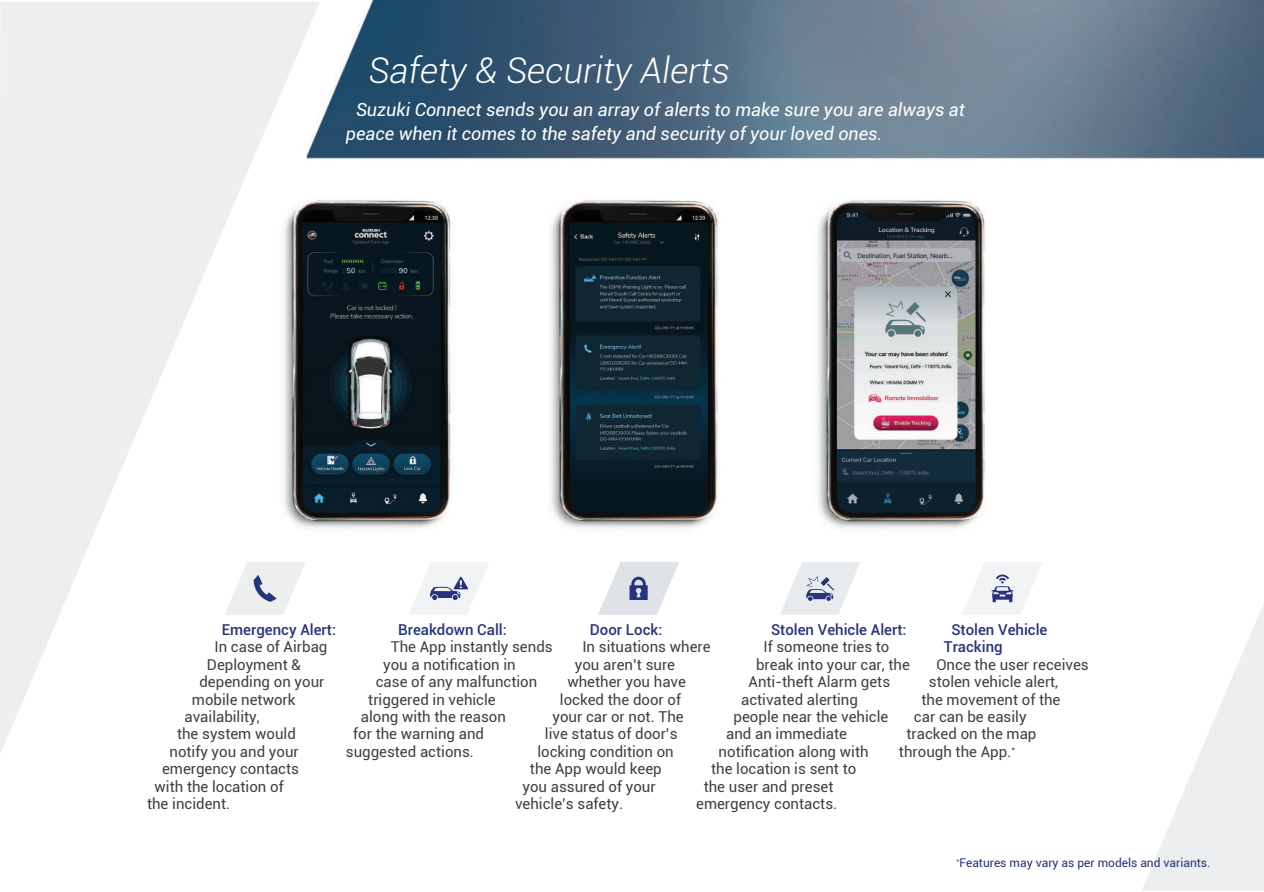
<style>
.page{position:relative;width:1264px;height:892px;background:#fff}
.page>*{position:absolute;margin:0;border:0;box-sizing:border-box;transform-origin:0 0}
.t1{font:italic 300 35.4px "Roboto";color:#fff}
.t2{font:italic 18px/23.4px "Roboto";color:#fff}
.t3{font:15px "Roboto";color:#413f41}
.t4{font:500 15px/17.4px "Roboto";color:#27337c}
.t5{font:12px "Roboto";color:#27337c}
</style>
<div class="page">
<img style="left:320px;top:0;width:944px;height:891px">
<svg style="left:0;top:2px;width:320px;height:751px;fill:#eceef0"></svg>
<svg style="left:1141px;top:599px;width:123px;height:291px"></svg>
<svg style="left:225px;top:561px;width:81px;height:53px"></svg>
<svg style="left:408px;top:561px;width:82px;height:53px"></svg>
<svg style="left:598px;top:561px;width:81px;height:53px"></svg>
<svg style="left:780px;top:561px;width:81px;height:53px"></svg>
<svg style="left:962px;top:561px;width:81px;height:53px"></svg>
<h1 class="t1" style="left:368px;top:45px;width:363px">Safety &amp; Security Alerts</h1>
<p class="t2" style="left:346px;top:97px;width:620px;text-indent:10px">Suzuki Connect sends you an array of alerts to make sure you are always at peace when it comes to the safety and security of your loved ones.</p>
<p class="t4" style="left:222px;top:620px;width:116px">Emergency Alert:</p>
<p class="t3" style="left:214px;top:636px;width:115px">In case of Airbag</p>
<p class="t3" style="left:207px;top:653px;width:95px">Deployment &amp;</p>
<p class="t3" style="left:199px;top:671px;width:126px">depending on your</p>
<p class="t3" style="left:192px;top:688px;width:105px">mobile network</p>
<p class="t3" style="left:185px;top:706px;width:77px">availability,</p>
<p class="t3" style="left:177px;top:723px;width:120px">the system would</p>
<p class="t3" style="left:170px;top:740px;width:131px">notify you and your</p>
<p class="t3" style="left:162px;top:758px;width:138px">emergency contacts</p>
<p class="t3" style="left:155px;top:775px;width:131px">with the location of</p>
<p class="t3" style="left:147px;top:793px;width:85px">the incident.</p>
<p class="t4" style="left:398px;top:620px;width:110px">Breakdown Call:</p>
<p class="t3" style="left:391px;top:636px;width:163px">The App instantly sends</p>
<p class="t3" style="left:383px;top:653px;width:134px">you a notification in</p>
<p class="t3" style="left:376px;top:671px;width:163px">case of any malfunction</p>
<p class="t3" style="left:368px;top:688px;width:129px">triggered in vehicle</p>
<p class="t3" style="left:361px;top:706px;width:147px">along with the reason</p>
<p class="t3" style="left:353px;top:723px;width:132px">for the warning and</p>
<p class="t3" style="left:346px;top:740px;width:130px">suggested actions.</p>
<p class="t4" style="left:590px;top:620px;width:74px">Door Lock:</p>
<p class="t3" style="left:582px;top:636px;width:130px">In situations where</p>
<p class="t3" style="left:575px;top:653px;width:102px">you aren’t sure</p>
<p class="t3" style="left:567px;top:671px;width:120px">whether you have</p>
<p class="t3" style="left:560px;top:688px;width:123px">locked the door of</p>
<p class="t3" style="left:552px;top:706px;width:133px">your car or not. The</p>
<p class="t3" style="left:545px;top:723px;width:134px">live status of door’s</p>
<p class="t3" style="left:537px;top:740px;width:138px">locking condition on</p>
<p class="t3" style="left:530px;top:758px;width:133px">the App would keep</p>
<p class="t3" style="left:522px;top:775px;width:135px">you assured of your</p>
<p class="t3" style="left:515px;top:793px;width:110px">vehicle’s safety.</p>
<p class="t4" style="left:771px;top:620px;width:137px">Stolen Vehicle Alert:</p>
<p class="t3" style="left:764px;top:636px;width:127px">If someone tries to</p>
<p class="t3" style="left:756px;top:653px;width:155px">break into your car, the</p>
<p class="t3" style="left:749px;top:671px;width:143px">Anti-theft Alarm gets</p>
<p class="t3" style="left:741px;top:688px;width:118px">activated alerting</p>
<p class="t3" style="left:734px;top:706px;width:156px">people near the vehicle</p>
<p class="t3" style="left:726px;top:723px;width:122px">and an immediate</p>
<p class="t3" style="left:719px;top:740px;width:151px">notification along with</p>
<p class="t3" style="left:711px;top:758px;width:147px">the location is sent to</p>
<p class="t3" style="left:704px;top:775px;width:131px">the user and preset</p>
<p class="t3" style="left:696px;top:793px;width:143px">emergency contacts.</p>
<p class="t4" style="left:944px;top:620px;width:105px;text-indent:7px">Stolen Vehicle<br>Tracking</p>
<p class="t3" style="left:936px;top:653px;width:154px">Once the user receives</p>
<p class="t3" style="left:929px;top:671px;width:131px">stolen vehicle alert,</p>
<p class="t3" style="left:921px;top:688px;width:141px">the movement of the</p>
<p class="t3" style="left:914px;top:706px;width:114px">car can be easily</p>
<p class="t3" style="left:906px;top:723px;width:132px">tracked on the map</p>
<p class="t3" style="left:899px;top:740px;width:118px">through the App.<sup>*</sup></p>
<p class="t5" style="left:956px;top:854px;width:255px"><sup>*</sup>Features may vary as per models and variants.</p>
</div>
